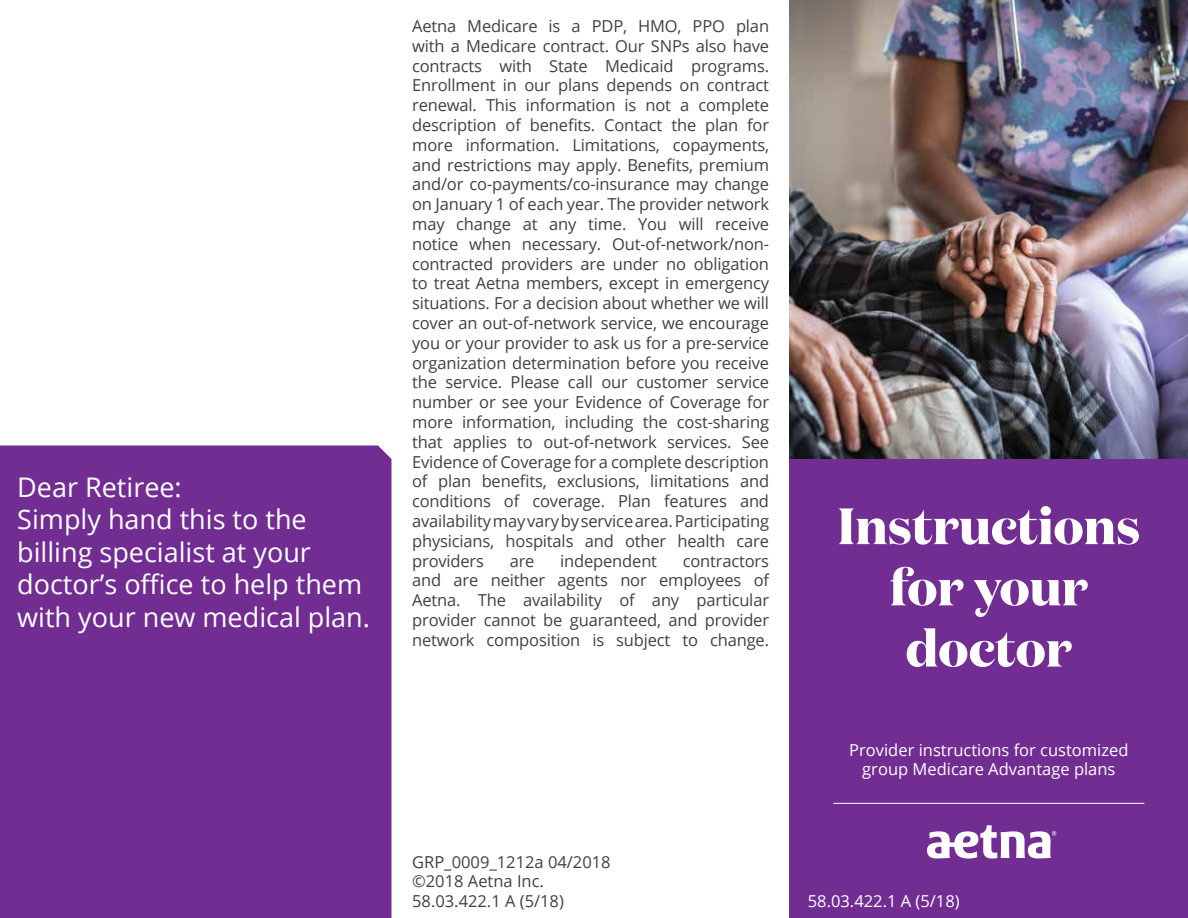
<style>
.page{position:relative;width:1188px;height:918px;background:#fff}
.page>*{position:absolute;margin:0;border:0;box-sizing:border-box;transform-origin:0 0}
.t1{font:700 51px/61.2px "Domaine Disp";color:#fff;text-align:center}
.t2{font:27px/32.4px "Open Sans";color:#fff}
.t3{font:16.5px/19.8px "Open Sans";letter-spacing:-.01em;color:#414042;text-align:justify}
.t4{font:16.5px/19.8px "Open Sans";color:#fff;text-align:center}
</style>
<div class="page">
<div style="left:790px;top:459px;width:398px;height:459px;background:#712d91"></div>
<div style="left:0;top:446px;width:392px;height:472px;background:#712d91"></div>
<svg style="left:927px;top:825px;width:129px;height:34px"></svg>
<hr style="left:833px;top:803px;width:311px;height:1px;background:#fff">
<img style="left:790px;top:0;width:398px;height:459px">
<h2 class="t2" style="left:17px;top:470px;width:354px">Dear Retiree:<br>Simply hand this to the billing specialist at your doctor’s office to help them with your new medical plan.</h2>
<p class="t3" style="left:412px;top:16px;width:358px">Aetna Medicare is a PDP, HMO, PPO plan with a Medicare contract. Our SNPs also have contracts with State Medicaid programs.<br>Enrollment in our plans depends on contract renewal. This information is not a complete description of benefits. Contact the plan for more information. Limitations, copayments, and restrictions may apply. Benefits, premium and/or co-payments/co-insurance may change on January 1 of each year. The provider network may change at any time. You will receive notice when necessary. Out-of-network/non&shy;contracted providers are under no obligation to treat Aetna members, except in emergency situations. For a decision about whether we will cover an out-of-network service, we encourage you or your provider to ask us for a pre-service organization determination before you receive the service. Please call our customer service number or see your Evidence of Coverage for more information, including the cost-sharing that applies to out-of-network services. See Evidence of Coverage for a complete description of plan benefits, exclusions, limitations and conditions of coverage. Plan features and availability may vary by service area. Participating physicians, hospitals and other health care providers</p>
<p class="t3" style="left:510px;top:550px;width:26px">are</p>
<p class="t3" style="left:560px;top:550px;width:98px">independent</p>
<p class="t3" style="left:412px;top:550px;width:358px;text-indent:271px">contractors and are neither agents nor employees of Aetna. The availability of any particular provider cannot be guaranteed, and provider network composition is subject to change.</p>
<p class="t3" style="left:412px;top:851px;width:200px;text-align:left">GRP_0009_1212a 04/2018 ©2018 Aetna Inc.<br>58.03.422.1 A (5/18)</p>
<h1 class="t1" style="left:837px;top:495px;width:304px">Instructions for your doctor</h1>
<p class="t4" style="left:849px;top:739px;width:281px">Provider instructions for customized group Medicare Advantage plans</p>
<p class="t4" style="left:808px;top:891px;width:153px">58.03.422.1 A (5/18)</p>
</div>
